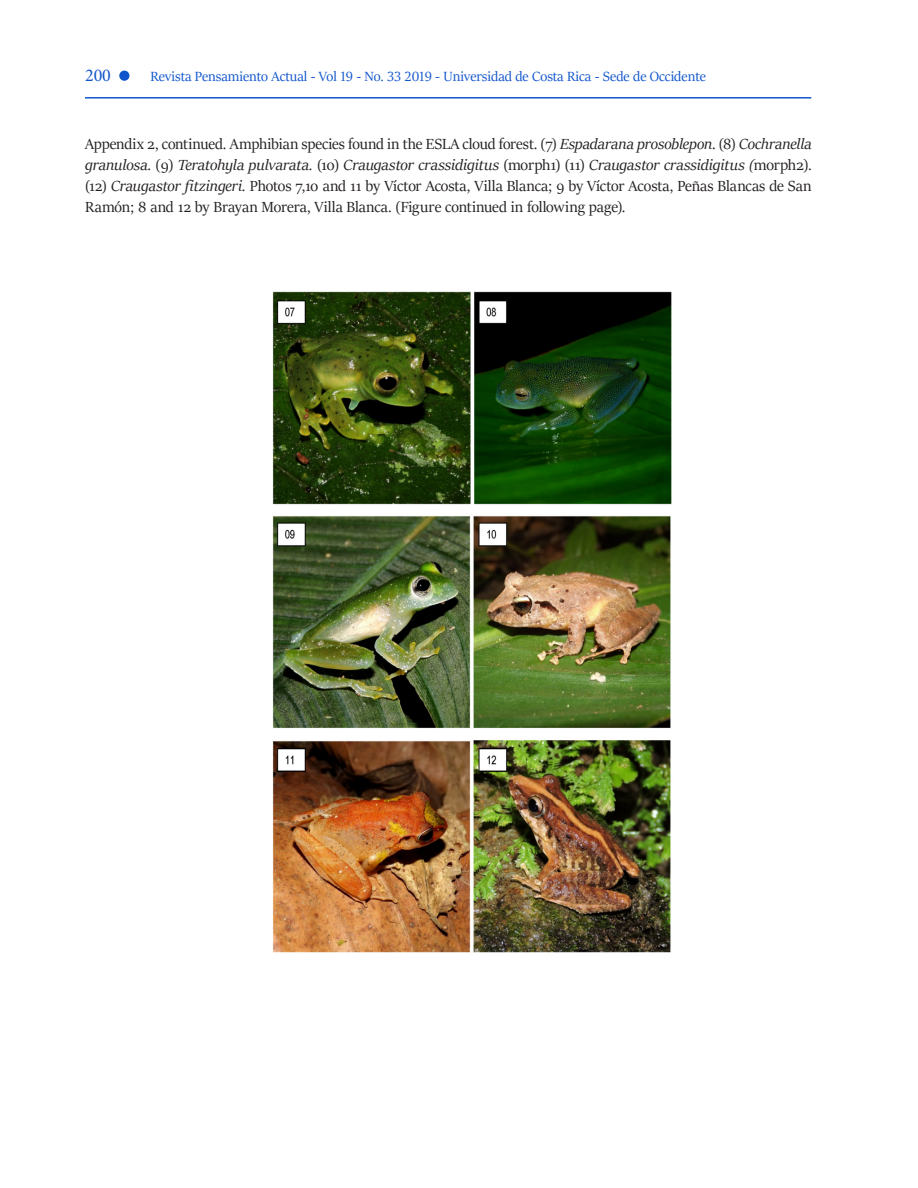
<style>
.page{position:relative;width:918px;height:1188px;background:#fff}
.page>*{position:absolute;margin:0;border:0;box-sizing:border-box;transform-origin:0 0}
.t1{font:18px "Minion Pro";color:#15c}
.cuerpo{font:16.5px/21px "Sitka Banner";letter-spacing:-.005em;color:#231f20;text-align:justify}
.t2{font:15px "Sitka Banner";color:#15c}
.s1{font-style:italic}
</style>
<div class="page">
<hr style="left:85px;top:97px;width:726px;height:2px;background:#15c">
<div style="left:119px;top:71px;width:10px;height:10px;background:#15c;border-radius:50%"></div>
<img style="left:272px;top:291px;width:400px;height:662px">
<p class="t1" style="left:85px;top:63px;width:27px">200</p>
<p class="t2" style="left:151px;top:66px;width:557px">Revista Pensamiento Actual - Vol 19 - No. 33 2019 - Universidad de Costa Rica - Sede de Occidente</p>
<p class="cuerpo" style="left:85px;top:132px;width:728px">Appendix 2, continued. Amphibian species found in the ESLA cloud forest. (7) <span class="s1">Espadarana prosoblepon</span>. (8) <span class="s1">Cochranella granulosa.</span> (9) <span class="s1">Teratohyla pulvarata.</span> (10) <span class="s1">Craugastor crassidigitus</span> (morph1) (11) <span class="s1">Craugastor crassidigitus (</span>morph2). (12) <span class="s1">Craugastor fitzingeri.</span> Photos 7,10 and 11 by Víctor Acosta, Villa Blanca; 9 by Víctor Acosta, Peñas Blancas de San Ramón; 8 and 12 by Brayan Morera, Villa Blanca. (Figure continued in following page).</p>
</div>
